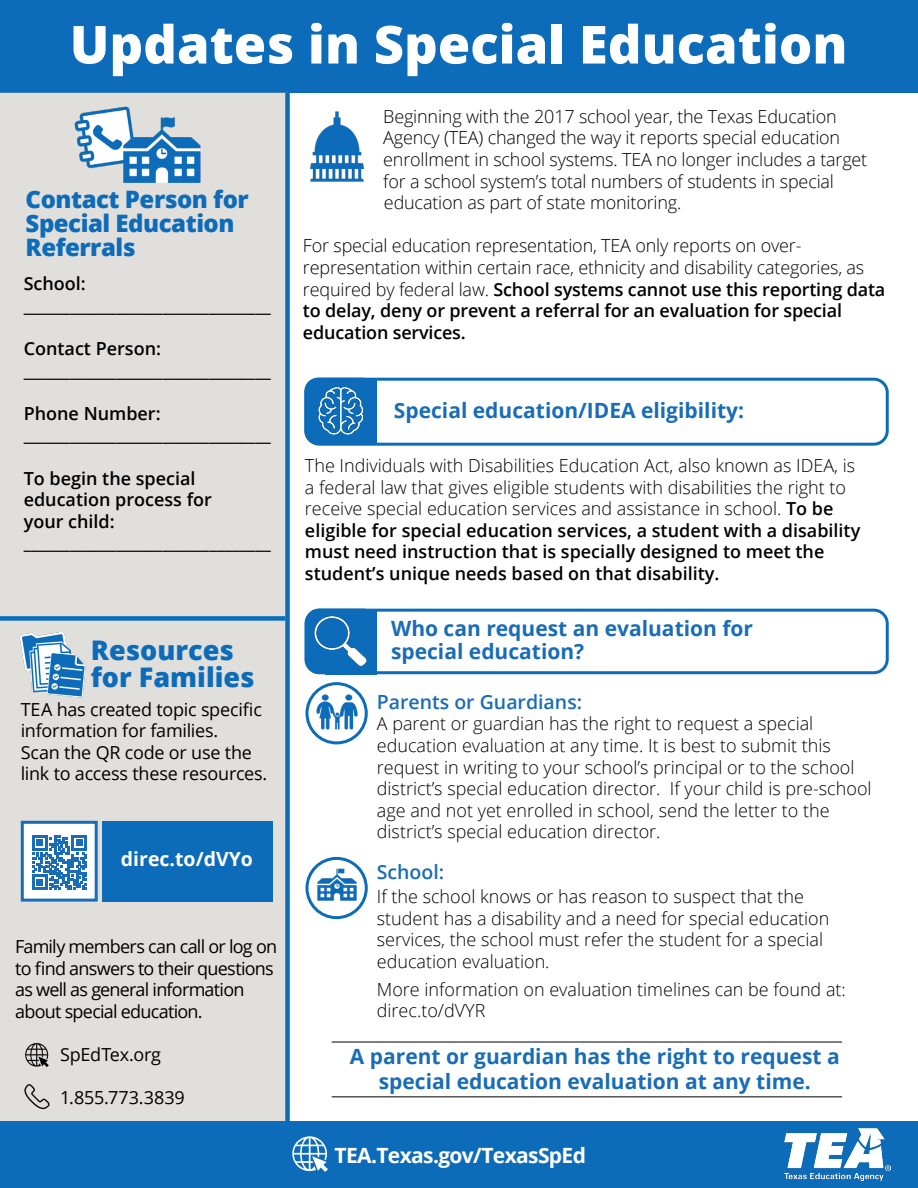
<style>
.page{position:relative;width:918px;height:1188px;background:#fff}
.page>*{position:absolute;margin:0;border:0;box-sizing:border-box;transform-origin:0 0}
.t1{font:800 52.5px "Open Sans";color:#fff}
.t2{font:800 27px/27px "Open Sans";color:#0d6cb9}
.t3{font:800 24px/24px "Open Sans";letter-spacing:-.02em;color:#0d6cb9}
.t4{font:700 21px "Open Sans";color:#196cb6}
.t5{font:700 21px "Open Sans";letter-spacing:-.03em;color:#fff}
.t6{font:600 19.5px "Open Sans";color:#196cb6}
.t7{font:700 19.5px "Open Sans";color:#fff}
.t8{font:300 18px/21.6px "Open Sans";color:#000}
.t9{font:600 18px/21.6px "Open Sans";color:#000}
.t10{font:18px/21.6px "Open Sans";letter-spacing:-.02em;color:#000}
.t11{font:18px/21.6px "Open Sans";letter-spacing:-.045em;color:#000}
.s1{font-weight:300}
.s2{font-weight:600}
</style>
<div class="page">
<hr style="left:332px;top:1042px;width:510px;height:1px;background:#000">
<hr style="left:332px;top:1096px;width:510px;height:1px;background:#000">
<div style="left:0;top:1px;width:918px;height:92px;background:#0d6cb9"></div>
<div style="left:0;top:93px;width:288px;height:1028px;background:#e0dfdb"></div>
<div style="left:0;top:1121px;width:918px;height:66px;background:#0d6cb9"></div>
<svg style="left:292px;top:1136px;width:36px;height:36px"></svg>
<img style="left:785px;top:1128px;width:105px;height:52px">
<img style="left:24px;top:1084px;width:26px;height:26px">
<img style="left:25px;top:1042px;width:24px;height:25px">
<div style="left:102px;top:821px;width:171px;height:81px;background:#0d6cb9"></div>
<div style="left:21px;top:821px;width:77px;height:81px;background:#fff;border:3px solid #196cb6"></div>
<div style="left:304px;top:378px;width:585px;height:68px;border:3px solid #0d6cb9;border-radius:14px"></div>
<div style="left:304px;top:378px;width:73px;height:67px;background:#0d6cb9;border-radius:14px"></div>
<div style="left:325px;top:378px;width:52px;height:67px;background:#0d6cb9"></div>
<img style="left:304px;top:385px;width:60px;height:52px">
<svg style="left:32px;top:835px;width:55px;height:55px"></svg>
<div style="left:0;top:616px;width:285px;height:5px;background:#0d6cb9"></div>
<div style="left:285px;top:93px;width:5px;height:1028px;background:#0d6cb9"></div>
<div style="left:304px;top:609px;width:585px;height:65px;border:3px solid #0d6cb9;border-radius:14px"></div>
<div style="left:305px;top:609px;width:72px;height:65px;background:#0d6cb9;border-radius:14px"></div>
<div style="left:326px;top:609px;width:51px;height:65px;background:#0d6cb9"></div>
<img style="left:304px;top:613px;width:63px;height:57px">
<svg style="left:307px;top:858px;width:59px;height:60px"></svg>
<div style="left:305px;top:857px;width:63px;height:62px;border:3px solid #0d6cb9;border-radius:50%"></div>
<svg style="left:307px;top:684px;width:59px;height:59px"></svg>
<div style="left:305px;top:682px;width:63px;height:62px;border:3px solid #0d6cb9;border-radius:50%"></div>
<img style="left:310px;top:866px;width:54px;height:37px">
<img style="left:310px;top:111px;width:54px;height:71px">
<img style="left:313px;top:694px;width:48px;height:42px">
<img style="left:19px;top:632px;width:67px;height:66px">
<img style="left:65px;top:92px;width:146px;height:91px">
<p class="t1" style="left:70px;top:5px;width:779px">Updates in Special Education</p>
<p class="t3" style="left:26px;top:186px;width:225px">Contact Person for<br>Special Education<br>Referrals</p>
<p class="t9" style="left:24px;top:273px;width:64px">School:</p>
<p class="t9" style="left:24px;top:294px;width:249px">________________________________</p>
<p class="t9" style="left:24px;top:337px;width:139px">Contact Person:</p>
<p class="t9" style="left:24px;top:359px;width:249px">________________________________</p>
<p class="t9" style="left:24px;top:402px;width:138px">Phone Number:</p>
<p class="t9" style="left:24px;top:424px;width:249px">________________________________</p>
<p class="t9" style="left:24px;top:467px;width:173px">To begin the special</p>
<p class="t9" style="left:24px;top:489px;width:190px">education process for</p>
<p class="t9" style="left:24px;top:510px;width:93px">your child:</p>
<p class="t9" style="left:24px;top:532px;width:249px">________________________________</p>
<p class="t2" style="left:91px;top:635px;width:165px">Resources for Families</p>
<p class="t10" style="left:21px;top:698px;width:243px">TEA has created topic specific information for families.</p>
<p class="t10" style="left:21px;top:741px;width:233px">Scan the QR code or use the</p>
<p class="t10" style="left:21px;top:763px;width:248px">link to access these resources.</p>
<p class="t7" style="left:121px;top:845px;width:134px">direc.to/dVYo</p>
<p class="t11" style="left:15px;top:935px;width:263px">Family members can call or log on to find answers to their questions as well as general information about special education.</p>
<p class="t10" style="left:60px;top:1043px;width:102px">SpEdTex.org</p>
<p class="t10" style="left:60px;top:1087px;width:126px">1.855.773.3839</p>
<p class="t8" style="left:383px;top:105px;width:455px">Beginning with the 2017 school year, the Texas Education</p>
<p class="t8" style="left:383px;top:127px;width:458px">Agency (TEA) changed the way it reports special education</p>
<p class="t8" style="left:383px;top:148px;width:486px">enrollment in school systems. TEA no longer includes a target for a school system’s total numbers of students in special</p>
<p class="t8" style="left:384px;top:191px;width:299px">education as part of state monitoring.</p>
<p class="t8" style="left:303px;top:235px;width:500px">For special education representation, TEA only reports on over-</p>
<p class="t9" style="left:303px;top:256px;width:584px"><span class="s1">representation within certain race, ethnicity and disability categories, as required by federal law.</span> School systems cannot use this reporting data to delay, deny or prevent a referral for an evaluation for special</p>
<p class="t9" style="left:303px;top:321px;width:164px">education services.</p>
<p class="t4" style="left:394px;top:396px;width:352px">Special education/IDEA eligibility:</p>
<p class="t8" style="left:305px;top:454px;width:552px">The Individuals with Disabilities Education Act, also known as IDEA, is</p>
<p class="t8" style="left:305px;top:476px;width:543px">a federal law that gives eligible students with disabilities the right to</p>
<p class="t8" style="left:305px;top:497px;width:530px">receive special education services and assistance in school. <span class="s2">To be</span></p>
<p class="t9" style="left:305px;top:519px;width:557px">eligible for special education services, a student with a disability must need instruction that is specially designed to meet the</p>
<p class="t9" style="left:305px;top:562px;width:416px">student’s unique needs based on that disability.</p>
<p class="t4" style="left:391px;top:614px;width:364px">Who can request an evaluation for</p>
<p class="t4" style="left:391px;top:636px;width:195px">special education?</p>
<p class="t6" style="left:377px;top:688px;width:207px">Parents or Guardians:</p>
<p class="t8" style="left:377px;top:713px;width:438px">A parent or guardian has the right to request a special</p>
<p class="t8" style="left:377px;top:734px;width:456px">education evaluation at any time. It is best to submit this</p>
<p class="t8" style="left:377px;top:756px;width:496px">request in writing to your school’s principal or to the school district’s special education director. If your child is pre-school age and not yet enrolled in school, send the letter to the</p>
<p class="t8" style="left:377px;top:821px;width:285px">district’s special education director.</p>
<p class="t6" style="left:377px;top:859px;width:69px">School:</p>
<p class="t8" style="left:377px;top:885px;width:429px">If the school knows or has reason to suspect that the</p>
<p class="t8" style="left:377px;top:907px;width:454px">student has a disability and a need for special education</p>
<p class="t8" style="left:377px;top:929px;width:448px">services, the school must refer the student for a special</p>
<p class="t8" style="left:377px;top:950px;width:174px">education evaluation.</p>
<p class="t8" style="left:377px;top:978px;width:471px">More information on evaluation timelines can be found at:</p>
<p class="t8" style="left:377px;top:999px;width:110px">direc.to/dVYR</p>
<p class="t4" style="left:350px;top:1042px;width:491px">A parent or guardian has the right to request a</p>
<p class="t4" style="left:379px;top:1067px;width:434px">special education evaluation at any time.</p>
<p class="t5" style="left:334px;top:1140px;width:253px">TEA.Texas.gov/TexasSpEd</p>
</div>
